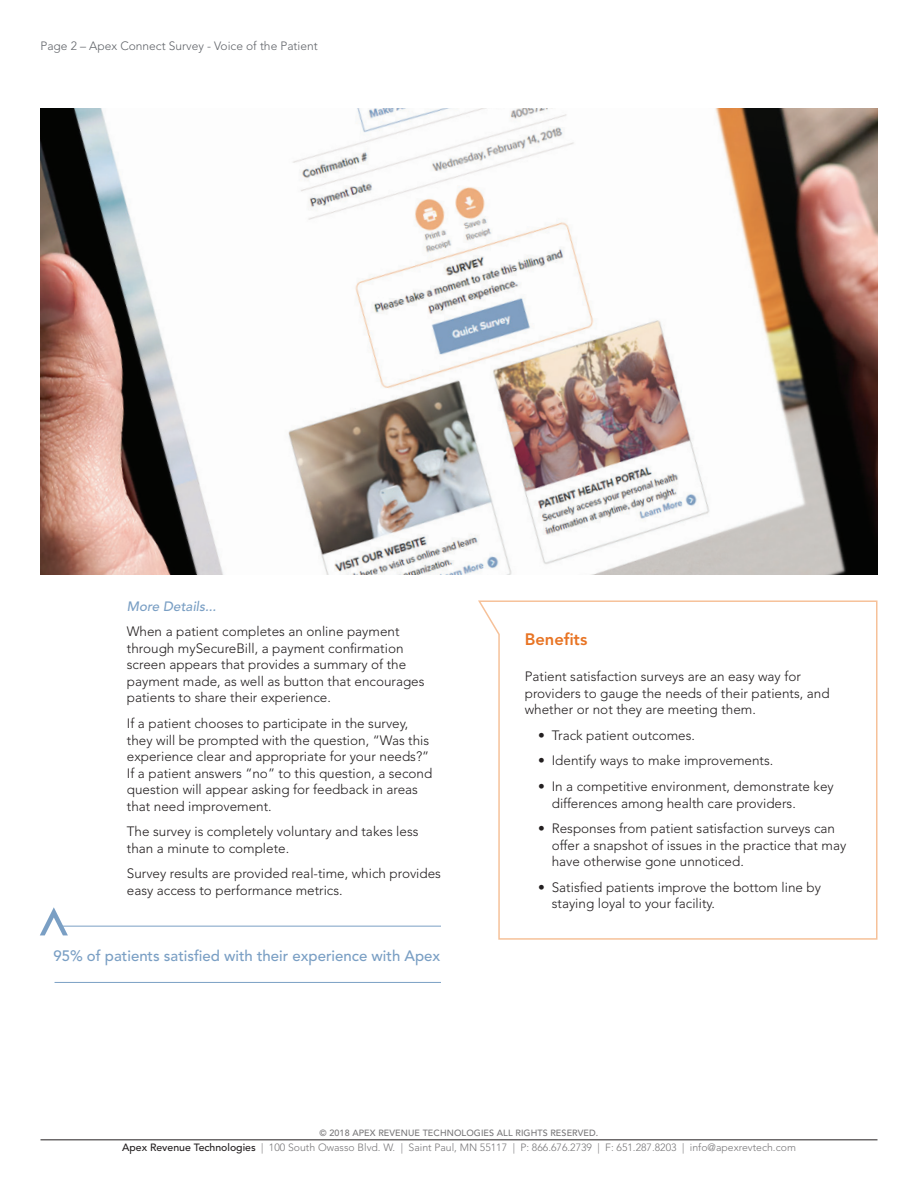
<style>
.page{position:relative;width:918px;height:1188px;background:#fff}
.page>*{position:absolute;margin:0;border:0;box-sizing:border-box;transform-origin:0 0}
.t1{font:800 16.5px "Avenir LT Std";color:#e87424}
.t2{font:500 15px "Avenir LT Std";color:#7a9fc4}
.t3{font:300 13.5px/16.5px "Avenir LT Std";color:#231f20}
.t4{font:italic 500 13.5px "Avenir LT Std";color:#7a9fc4}
.t5{font:300 12px "Avenir LT Std";color:#62656a}
.t6{font:300 10.5px "Avenir LT Std";color:#787779}
.t7{font:500 9px "Avenir LT Std";letter-spacing:.01em;color:#787779}
.s1{font-weight:500;color:#231f20}
</style>
<div class="page">
<hr style="left:40px;top:1140px;width:838px;height:1px;background:#231f20">
<svg style="left:478px;top:600px;width:400px;height:340px"></svg>
<img style="left:40px;top:108px;width:838px;height:467px">
<svg style="left:40px;top:907px;width:28px;height:28px"></svg>
<hr style="left:62px;top:926px;width:379px;height:1px;background:#7a9fc4">
<hr style="left:55px;top:982px;width:386px;height:1px;background:#7a9fc4">
<p class="t5" style="left:40px;top:38px;width:279px">Page 2 – Apex Connect Survey - Voice of the Patient</p>
<p class="t4" style="left:127px;top:598px;width:91px">More Details...</p>
<p class="t3" style="left:127px;top:624px;width:299px">When a patient completes an online payment through mySecureBill, a payment confirmation screen appears that provides a summary of the payment made, as well as button that encourages patients to share their experience.</p>
<p class="t3" style="left:127px;top:715px;width:307px">If a patient chooses to participate in the survey, they will be prompted with the question, “Was this experience clear and appropriate for your needs?” If a patient answers “no” to this question, a second question will appear asking for feedback in areas that need improvement.</p>
<p class="t3" style="left:127px;top:823px;width:293px">The survey is completely voluntary and takes less than a minute to complete.</p>
<p class="t3" style="left:127px;top:866px;width:316px">Survey results are provided real-time, which provides easy access to performance metrics.</p>
<p class="t2" style="left:53px;top:947px;width:389px">95% of patients satisfied with their experience with Apex</p>
<p class="t1" style="left:525px;top:629px;width:64px">Benefits</p>
<p class="t3" style="left:525px;top:668px;width:306px">Patient satisfaction surveys are an easy way for providers to gauge the needs of their patients, and whether or not they are meeting them.</p>
<p class="t3" style="left:538px;top:727px;width:158px">• Track patient outcomes.</p>
<p class="t3" style="left:538px;top:753px;width:237px">• Identify ways to make improvements.</p>
<p class="t3" style="left:552px;top:778px;width:284px;text-indent:-14px">• In a competitive environment, demonstrate key differences among health care providers.</p>
<p class="t3" style="left:552px;top:820px;width:296px;text-indent:-14px">• Responses from patient satisfaction surveys can offer a snapshot of issues in the practice that may have otherwise gone unnoticed.</p>
<p class="t3" style="left:552px;top:879px;width:271px;text-indent:-14px">• Satisfied patients improve the bottom line by staying loyal to your facility.</p>
<p class="t7" style="left:320px;top:1128px;width:280px">© 2018 APEX REVENUE TECHNOLOGIES ALL RIGHTS RESERVED.</p>
<p class="t6" style="left:122px;top:1141px;width:675px"><span class="s1">Apex Revenue Technologies</span> | 100 South Owasso Blvd. W. | Saint Paul, MN 55117 | P: 866.676.2739 | F: 651.287.8203 | info@apexrevtech.com</p>
</div>
